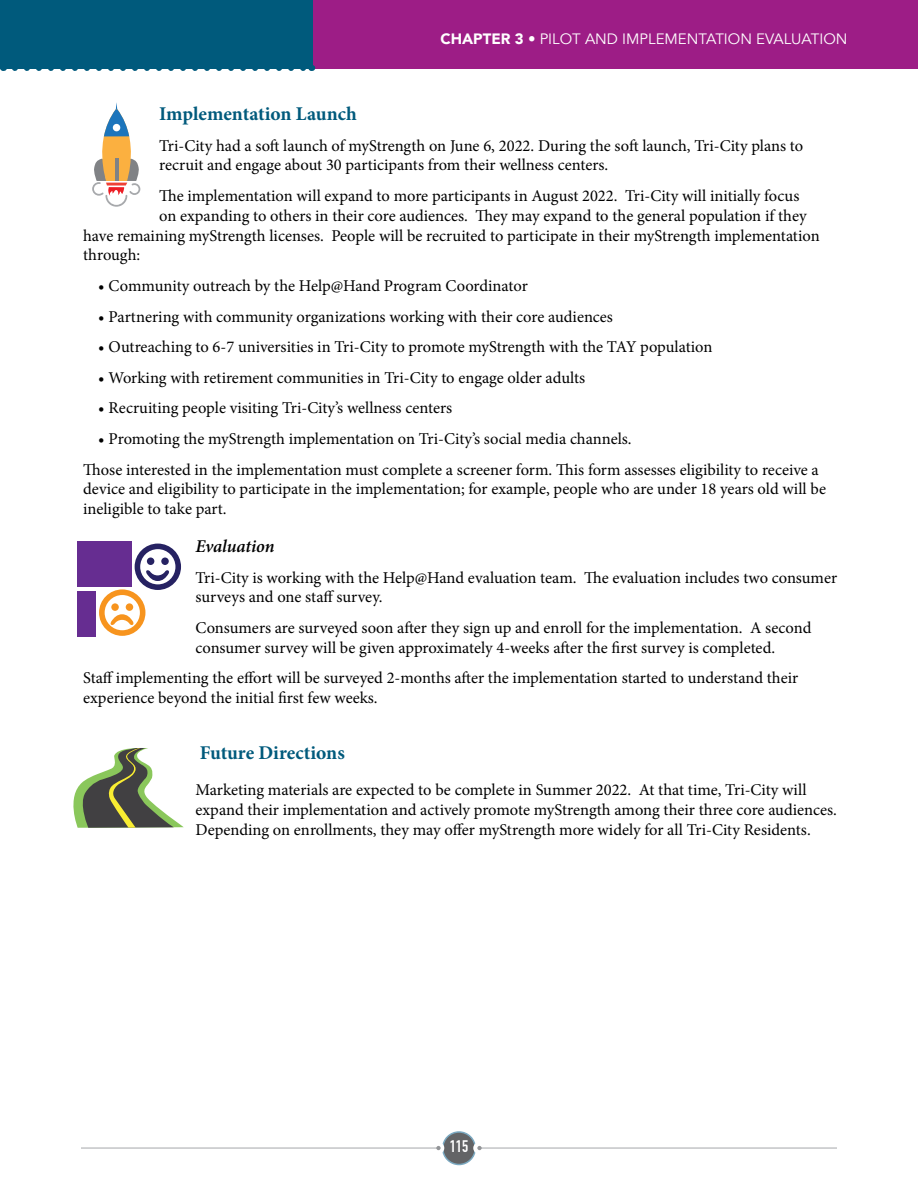
<style>
.page{position:relative;width:918px;height:1188px;background:#fff}
.page>*{position:absolute;margin:0;border:0;box-sizing:border-box;transform-origin:0 0}
.t1{font:700 19.5px "Minion Pro";letter-spacing:-.005em;color:#005a7c}
.t2{font:italic 600 18px "Minion Pro";letter-spacing:-.005em;color:#000}
.t3{font:16.5px/19.8px "Minion Pro";letter-spacing:-.005em;color:#000}
.t4{font:700 16.5px "DIN Condensed";color:#fff}
.t5{font:15px "Avenir";color:#fff}
.s1{font-weight:900}
</style>
<div class="page">
<div style="left:443px;top:1132px;width:32px;height:33px;background:#636466;border-radius:50%"></div>
<div style="left:442px;top:1131px;width:34px;height:34px;border:2px solid #7ba9c1;border-radius:50%"></div>
<div style="left:433px;top:1142px;width:11px;height:12px;background:#fff;border-radius:50%"></div>
<div style="left:473px;top:1142px;width:12px;height:12px;background:#fff;border-radius:50%"></div>
<hr style="left:81px;top:1148px;width:357px;height:1px;background:#a5a7aa">
<hr style="left:480px;top:1148px;width:357px;height:1px;background:#a5a7aa">
<svg style="left:436px;top:1146px;width:5px;height:4px"></svg>
<svg style="left:477px;top:1146px;width:5px;height:4px"></svg>
<div style="left:0;top:0;width:313px;height:68px;background:#005a7c"></div>
<div style="left:313px;top:0;width:605px;height:68px;background:#9d1d86"></div>
<svg style="left:15px;top:68px;width:290px;height:3px"></svg>
<div style="left:78px;top:541px;width:54px;height:46px;background:#662d91"></div>
<div style="left:78px;top:591px;width:18px;height:46px;background:#662d91"></div>
<svg style="left:99px;top:544px;width:82px;height:92px"></svg>
<svg style="left:73px;top:748px;width:111px;height:80px"></svg>
<svg style="left:92px;top:102px;width:48px;height:105px"></svg>
<hr style="left:115px;top:159px;width:4px;height:22px;background:#808285">
<div style="left:113px;top:124px;width:7px;height:7px;background:#fff;border-radius:50%"></div>
<p class="t5" style="left:441px;top:30px;width:409px"><span class="s1">CHAPTER 3</span> • PILOT AND IMPLEMENTATION EVALUATION</p>
<p class="t1" style="left:159px;top:100px;width:199px">Implementation Launch</p>
<p class="t3" style="left:159px;top:136px;width:646px">Tri-City had a soft launch of myStrength on June 6, 2022. During the soft launch, Tri-City plans to recruit and engage about 30 participants from their wellness centers.</p>
<p class="t3" style="left:159px;top:186px;width:642px">The implementation will expand to more participants in August 2022. Tri-City will initially focus</p>
<p class="t3" style="left:159px;top:206px;width:649px">on expanding to others in their core audiences. They may expand to the general population if they</p>
<p class="t3" style="left:83px;top:226px;width:738px">have remaining myStrength licenses. People will be recruited to participate in their myStrength implementation</p>
<p class="t3" style="left:83px;top:245px;width:59px">through:</p>
<p class="t3" style="left:98px;top:276px;width:431px">• Community outreach by the Help@Hand Program Coordinator</p>
<p class="t3" style="left:98px;top:307px;width:516px">• Partnering with community organizations working with their core audiences</p>
<p class="t3" style="left:98px;top:337px;width:616px">• Outreaching to 6-7 universities in Tri-City to promote myStrength with the TAY population</p>
<p class="t3" style="left:98px;top:368px;width:489px">• Working with retirement communities in Tri-City to engage older adults</p>
<p class="t3" style="left:98px;top:398px;width:355px">• Recruiting people visiting Tri-City’s wellness centers</p>
<p class="t3" style="left:83px;top:424px;width:737px;line-height:30.6px;text-indent:15px">• Promoting the myStrength implementation on Tri-City’s social media channels.<br>Those interested in the implementation must complete a screener form. This form assesses eligibility to receive a</p>
<p class="t3" style="left:83px;top:479px;width:744px">device and eligibility to participate in the implementation; for example, people who are under 18 years old will be ineligible to take part.</p>
<p class="t2" style="left:195px;top:534px;width:81px">Evaluation</p>
<p class="t3" style="left:195px;top:568px;width:643px">Tri-City is working with the Help@Hand evaluation team. The evaluation includes two consumer surveys and one staff survey.</p>
<p class="t3" style="left:195px;top:618px;width:617px">Consumers are surveyed soon after they sign up and enroll for the implementation. A second consumer survey will be given approximately 4-weeks after the first survey is completed.</p>
<p class="t3" style="left:83px;top:668px;width:717px">Staff implementing the effort will be surveyed 2-months after the implementation started to understand their experience beyond the initial first few weeks.</p>
<p class="t1" style="left:200px;top:739px;width:147px">Future Directions</p>
<p class="t3" style="left:195px;top:780px;width:643px">Marketing materials are expected to be complete in Summer 2022. At that time, Tri-City will expand their implementation and actively promote myStrength among their three core audiences.<br>Depending on enrollments, they may offer myStrength more widely for all Tri-City Residents.</p>
<p class="t4" style="left:450px;top:1135px;width:20px">115</p>
</div>
